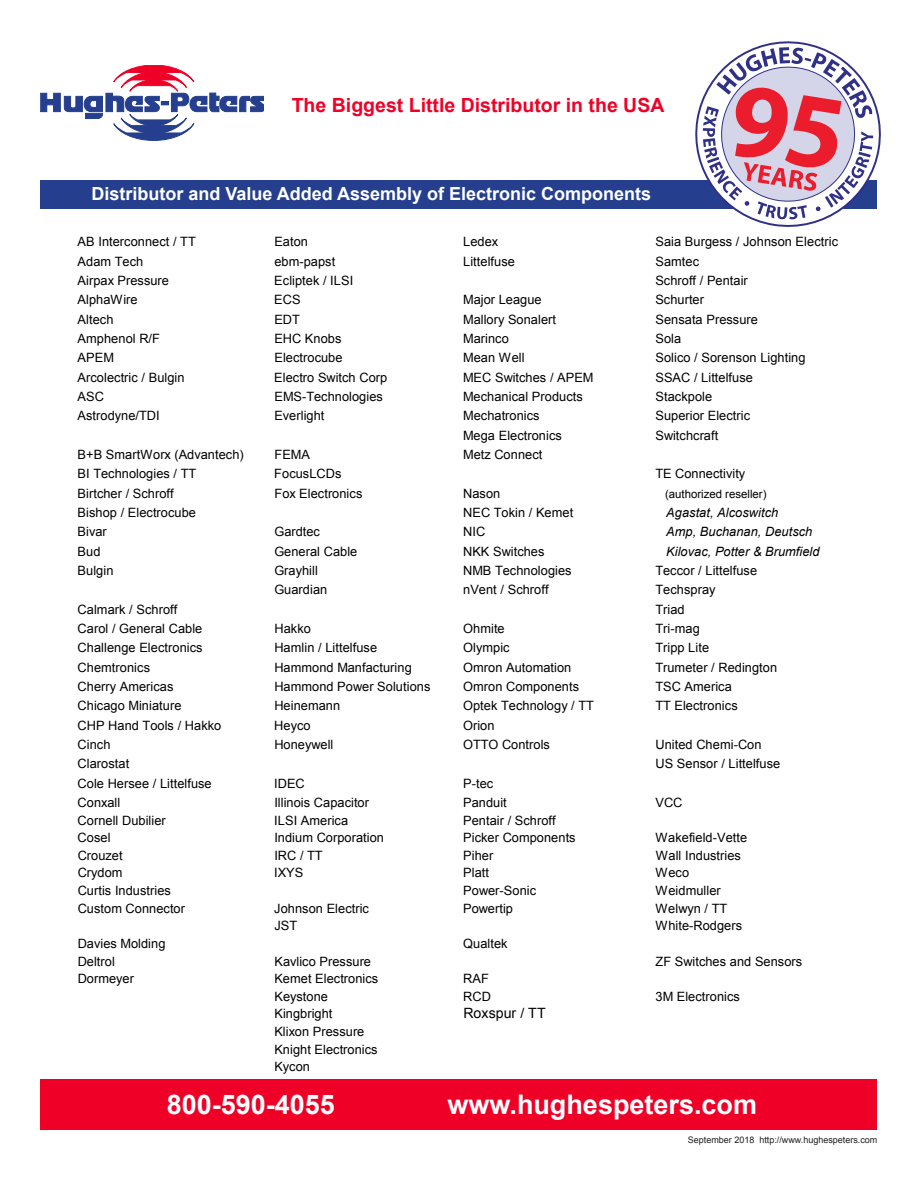
<style>
.page{position:relative;width:918px;height:1188px;background:#fff}
.page>*{position:absolute;margin:0;border:0;box-sizing:border-box;transform-origin:0 0}
.t1{font:700 27px "Arial";color:#fff}
.t2{font:700 19.5px "Arial";color:#ef0027}
.t3{font:700 18px "Arial";color:#fff}
.t4{font:14.25px "Arial";color:#000}
.t5{font:12.9px/17.5px "Arial";letter-spacing:.005em;color:#000}
.t6{font:italic 12.9px "Arial";letter-spacing:.005em;color:#000}
.t7{font:11.4px "Arial";letter-spacing:-.005em;color:#000}
.t8{font:9px "Arial";color:#231f20}
</style>
<div class="page">
<svg style="left:40px;top:65px;width:224px;height:75px"></svg>
<div style="left:40px;top:181px;width:838px;height:28px;background:#253f8e"></div>
<svg style="left:689px;top:41px;width:192px;height:186px"></svg>
<div style="left:40px;top:1079px;width:838px;height:51px;background:#ef0027"></div>
<p class="t2" style="left:292px;top:92px;width:374px">The Biggest Little Distributor in the USA</p>
<p class="t3" style="left:91px;top:182px;width:561px">Distributor and Value Added Assembly of Electronic Components</p>
<p class="t5" style="left:78px;top:233px;width:120px">AB Interconnect / TT</p>
<p class="t5" style="left:274px;top:233px;width:35px">Eaton</p>
<p class="t5" style="left:463px;top:233px;width:37px">Ledex</p>
<p class="t5" style="left:655px;top:233px;width:184px">Saia Burgess / Johnson Electric</p>
<p class="t5" style="left:78px;top:252px;width:67px">Adam Tech</p>
<p class="t5" style="left:274px;top:252px;width:63px">ebm-papst</p>
<p class="t5" style="left:463px;top:252px;width:53px">Littelfuse</p>
<p class="t5" style="left:656px;top:252px;width:45px">Samtec</p>
<p class="t5" style="left:78px;top:272px;width:93px">Airpax Pressure</p>
<p class="t5" style="left:274px;top:272px;width:80px">Ecliptek / ILSI</p>
<p class="t5" style="left:655px;top:272px;width:94px">Schroff / Pentair</p>
<p class="t5" style="left:78px;top:291px;width:62px">AlphaWire</p>
<p class="t5" style="left:274px;top:291px;width:28px">ECS</p>
<p class="t5" style="left:463px;top:291px;width:80px">Major League</p>
<p class="t5" style="left:655px;top:291px;width:50px">Schurter</p>
<p class="t5" style="left:78px;top:310px;width:37px">Altech</p>
<p class="t5" style="left:274px;top:310px;width:27px">EDT</p>
<p class="t5" style="left:463px;top:310px;width:94px">Mallory Sonalert</p>
<p class="t5" style="left:656px;top:310px;width:104px">Sensata Pressure</p>
<p class="t5" style="left:78px;top:330px;width:84px">Amphenol R/F</p>
<p class="t5" style="left:274px;top:330px;width:69px">EHC Knobs</p>
<p class="t5" style="left:463px;top:330px;width:47px">Marinco</p>
<p class="t5" style="left:656px;top:330px;width:27px">Sola</p>
<p class="t5" style="left:78px;top:349px;width:38px">APEM</p>
<p class="t5" style="left:274px;top:349px;width:70px">Electrocube</p>
<p class="t5" style="left:463px;top:349px;width:63px">Mean Well</p>
<p class="t5" style="left:656px;top:349px;width:152px">Solico / Sorenson Lighting</p>
<p class="t5" style="left:78px;top:368px;width:108px">Arcolectric / Bulgin</p>
<p class="t5" style="left:274px;top:368px;width:115px">Electro Switch Corp</p>
<p class="t5" style="left:463px;top:368px;width:132px">MEC Switches / APEM</p>
<p class="t5" style="left:655px;top:368px;width:99px">SSAC / Littelfuse</p>
<p class="t5" style="left:78px;top:388px;width:28px">ASC</p>
<p class="t5" style="left:274px;top:388px;width:110px">EMS-Technologies</p>
<p class="t5" style="left:463px;top:388px;width:121px">Mechanical Products</p>
<p class="t5" style="left:656px;top:388px;width:58px">Stackpole</p>
<p class="t5" style="left:78px;top:407px;width:84px">Astrodyne/TDI</p>
<p class="t5" style="left:274px;top:407px;width:52px">Everlight</p>
<p class="t5" style="left:463px;top:407px;width:78px">Mechatronics</p>
<p class="t5" style="left:655px;top:407px;width:96px">Superior Electric</p>
<p class="t5" style="left:463px;top:426px;width:100px">Mega Electronics</p>
<p class="t5" style="left:655px;top:426px;width:64px">Switchcraft</p>
<p class="t5" style="left:78px;top:446px;width:168px">B+B SmartWorx (Advantech)</p>
<p class="t5" style="left:274px;top:446px;width:37px">FEMA</p>
<p class="t5" style="left:463px;top:446px;width:81px">Metz Connect</p>
<p class="t5" style="left:78px;top:465px;width:120px">BI Technologies / TT</p>
<p class="t5" style="left:274px;top:465px;width:69px">FocusLCDs</p>
<p class="t5" style="left:655px;top:465px;width:91px">TE Connectivity</p>
<p class="t5" style="left:78px;top:484px;width:98px">Birtcher / Schroff</p>
<p class="t5" style="left:274px;top:484px;width:89px">Fox Electronics</p>
<p class="t5" style="left:463px;top:484px;width:39px">Nason</p>
<p class="t7" style="left:665px;top:486px;width:103px">(authorized reseller)</p>
<p class="t5" style="left:78px;top:504px;width:120px">Bishop / Electrocube</p>
<p class="t5" style="left:463px;top:504px;width:112px">NEC Tokin / Kemet</p>
<p class="t6" style="left:666px;top:504px;width:113px">Agastat, Alcoswitch</p>
<p class="t5" style="left:78px;top:523px;width:31px">Bivar</p>
<p class="t5" style="left:274px;top:523px;width:47px">Gardtec</p>
<p class="t5" style="left:463px;top:523px;width:24px">NIC</p>
<p class="t6" style="left:666px;top:523px;width:148px">Amp, Buchanan, Deutsch</p>
<p class="t5" style="left:78px;top:542px;width:24px">Bud</p>
<p class="t5" style="left:274px;top:542px;width:85px">General Cable</p>
<p class="t5" style="left:463px;top:542px;width:83px">NKK Switches</p>
<p class="t6" style="left:666px;top:543px;width:155px">Kilovac, Potter &amp; Brumfield</p>
<p class="t5" style="left:78px;top:562px;width:37px">Bulgin</p>
<p class="t5" style="left:274px;top:562px;width:45px">Grayhill</p>
<p class="t5" style="left:463px;top:562px;width:110px">NMB Technologies</p>
<p class="t5" style="left:655px;top:562px;width:103px">Teccor / Littelfuse</p>
<p class="t5" style="left:274px;top:581px;width:54px">Guardian</p>
<p class="t5" style="left:463px;top:581px;width:87px">nVent / Schroff</p>
<p class="t5" style="left:656px;top:581px;width:62px">Techspray</p>
<p class="t5" style="left:78px;top:600px;width:101px">Calmark / Schroff</p>
<p class="t5" style="left:656px;top:600px;width:31px">Triad</p>
<p class="t5" style="left:78px;top:620px;width:126px">Carol / General Cable</p>
<p class="t5" style="left:274px;top:620px;width:38px">Hakko</p>
<p class="t5" style="left:463px;top:620px;width:43px">Ohmite</p>
<p class="t5" style="left:656px;top:620px;width:46px">Tri-mag</p>
<p class="t5" style="left:78px;top:639px;width:127px">Challenge Electronics</p>
<p class="t5" style="left:274px;top:639px;width:104px">Hamlin / Littelfuse</p>
<p class="t5" style="left:463px;top:639px;width:48px">Olympic</p>
<p class="t5" style="left:655px;top:639px;width:55px">Tripp Lite</p>
<p class="t5" style="left:78px;top:658px;width:74px">Chemtronics</p>
<p class="t5" style="left:274px;top:658px;width:139px">Hammond Manfacturing</p>
<p class="t5" style="left:463px;top:658px;width:110px">Omron Automation</p>
<p class="t5" style="left:656px;top:658px;width:123px">Trumeter / Redington</p>
<p class="t5" style="left:78px;top:678px;width:97px">Cherry Americas</p>
<p class="t5" style="left:274px;top:678px;width:158px">Hammond Power Solutions</p>
<p class="t5" style="left:463px;top:678px;width:117px">Omron Components</p>
<p class="t5" style="left:655px;top:678px;width:78px">TSC America</p>
<p class="t5" style="left:78px;top:697px;width:105px">Chicago Miniature</p>
<p class="t5" style="left:274px;top:697px;width:67px">Heinemann</p>
<p class="t5" style="left:463px;top:697px;width:132px">Optek Technology / TT</p>
<p class="t5" style="left:655px;top:697px;width:84px">TT Electronics</p>
<p class="t5" style="left:78px;top:716px;width:145px">CHP Hand Tools / Hakko</p>
<p class="t5" style="left:274px;top:716px;width:38px">Heyco</p>
<p class="t5" style="left:463px;top:716px;width:33px">Orion</p>
<p class="t5" style="left:78px;top:736px;width:34px">Cinch</p>
<p class="t5" style="left:274px;top:736px;width:61px">Honeywell</p>
<p class="t5" style="left:463px;top:736px;width:88px">OTTO Controls</p>
<p class="t5" style="left:656px;top:736px;width:108px">United Chemi-Con</p>
<p class="t5" style="left:78px;top:755px;width:53px">Clarostat</p>
<p class="t5" style="left:656px;top:755px;width:126px">US Sensor / Littelfuse</p>
<p class="t5" style="left:78px;top:774px;width:136px">Cole Hersee / Littelfuse</p>
<p class="t5" style="left:274px;top:774px;width:32px">IDEC</p>
<p class="t5" style="left:463px;top:774px;width:32px">P-tec</p>
<p class="t5" style="left:78px;top:794px;width:44px">Conxall</p>
<p class="t5" style="left:274px;top:794px;width:96px">Illinois Capacitor</p>
<p class="t5" style="left:463px;top:794px;width:45px">Panduit</p>
<p class="t5" style="left:655px;top:794px;width:29px">VCC</p>
<p class="t5" style="left:78px;top:811px;width:90px">Cornell Dubilier</p>
<p class="t5" style="left:274px;top:811px;width:75px">ILSI America</p>
<p class="t5" style="left:463px;top:811px;width:94px">Pentair / Schroff</p>
<p class="t5" style="left:78px;top:829px;width:34px">Cosel</p>
<p class="t5" style="left:274px;top:829px;width:111px">Indium Corporation</p>
<p class="t5" style="left:463px;top:829px;width:114px">Picker Components</p>
<p class="t5" style="left:655px;top:829px;width:93px">Wakefield-Vette</p>
<p class="t5" style="left:78px;top:847px;width:46px">Crouzet</p>
<p class="t5" style="left:274px;top:847px;width:50px">IRC / TT</p>
<p class="t5" style="left:463px;top:847px;width:32px">Piher</p>
<p class="t5" style="left:656px;top:847px;width:87px">Wall Industries</p>
<p class="t5" style="left:78px;top:864px;width:46px">Crydom</p>
<p class="t5" style="left:274px;top:864px;width:30px">IXYS</p>
<p class="t5" style="left:463px;top:864px;width:27px">Platt</p>
<p class="t5" style="left:656px;top:864px;width:35px">Weco</p>
<p class="t5" style="left:78px;top:882px;width:95px">Curtis Industries</p>
<p class="t5" style="left:463px;top:882px;width:74px">Power-Sonic</p>
<p class="t5" style="left:656px;top:882px;width:67px">Weidmuller</p>
<p class="t5" style="left:78px;top:899px;width:109px">Custom Connector</p>
<p class="t5" style="left:274px;top:899px;width:96px">Johnson Electric</p>
<p class="t5" style="left:463px;top:899px;width:51px">Powertip</p>
<p class="t5" style="left:655px;top:899px;width:73px">Welwyn / TT</p>
<p class="t5" style="left:274px;top:917px;width:24px">JST</p>
<p class="t5" style="left:656px;top:917px;width:88px">White-Rodgers</p>
<p class="t5" style="left:78px;top:935px;width:89px">Davies Molding</p>
<p class="t5" style="left:463px;top:935px;width:46px">Qualtek</p>
<p class="t5" style="left:78px;top:952px;width:39px">Deltrol</p>
<p class="t5" style="left:274px;top:952px;width:98px">Kavlico Pressure</p>
<p class="t5" style="left:656px;top:952px;width:148px">ZF Switches and Sensors</p>
<p class="t5" style="left:78px;top:970px;width:58px">Dormeyer</p>
<p class="t5" style="left:274px;top:970px;width:105px">Kemet Electronics</p>
<p class="t5" style="left:463px;top:970px;width:27px">RAF</p>
<p class="t5" style="left:274px;top:988px;width:55px">Keystone</p>
<p class="t5" style="left:463px;top:988px;width:29px">RCD</p>
<p class="t5" style="left:656px;top:988px;width:86px">3M Electronics</p>
<p class="t5" style="left:274px;top:1005px;width:60px">Kingbright</p>
<p class="t4" style="left:463px;top:1004px;width:84px">Roxspur / TT</p>
<p class="t5" style="left:274px;top:1023px;width:105px">Klixon Pressure<br>Knight Electronics<br>Kycon</p>
<p class="t1" style="left:167px;top:1087px;width:170px">800-590-4055</p>
<p class="t1" style="left:448px;top:1087px;width:311px">www.hughespeters.com</p>
<p class="t8" style="left:688px;top:1134px;width:191px">September 2018 http://www.hughespeters.com</p>
</div>
